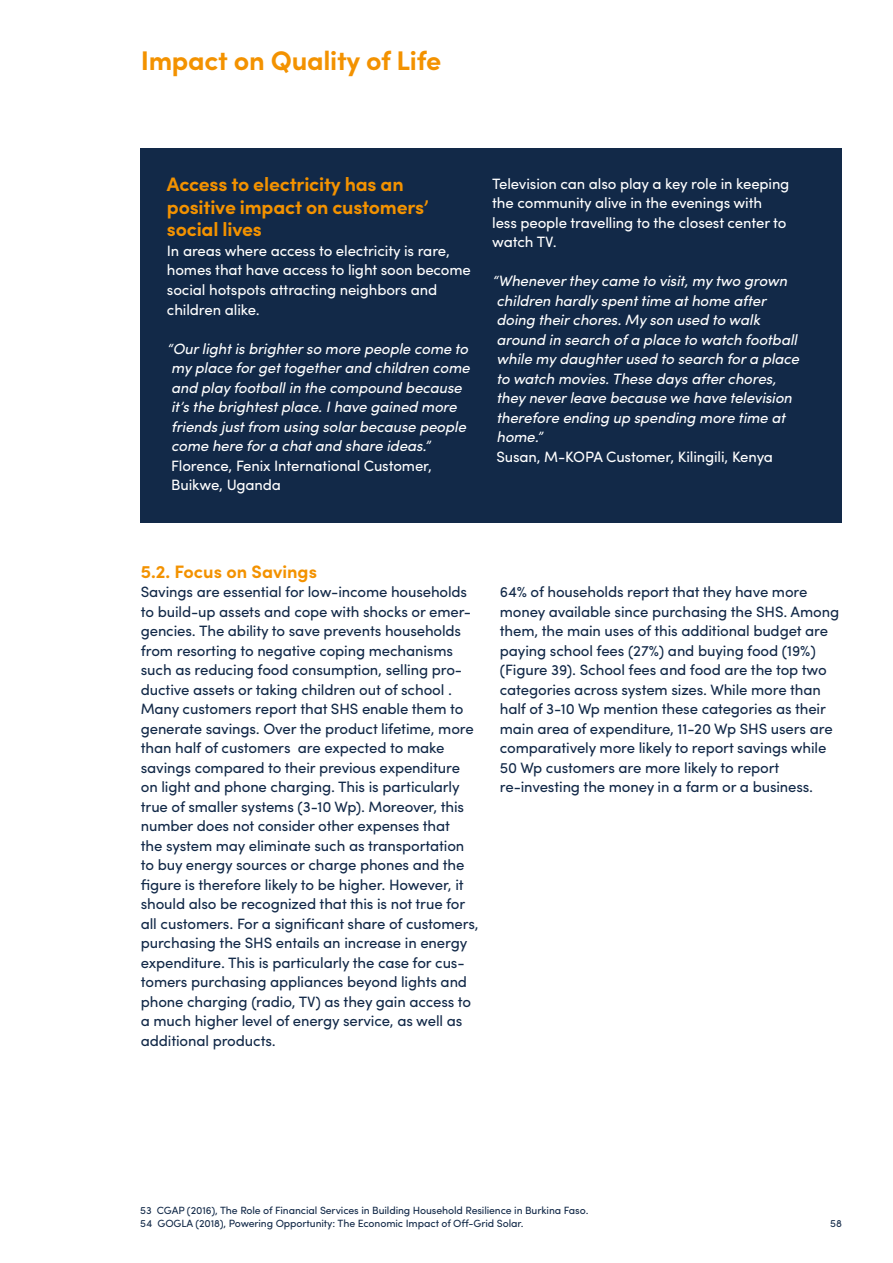
<style>
.page{position:relative;width:893px;height:1263px;background:#fff}
.page>*{position:absolute;margin:0;border:0;box-sizing:border-box;transform-origin:0 0}
.t1{font:700 27px "Sofia Pro";letter-spacing:-.01em;color:#f39200}
.t2{font:700 19.5px/22.5px "Sofia Pro";letter-spacing:-.01em;color:#f39200}
.t3{font:700 18px "Sofia Pro";color:#f39200}
.t4{font:15px/19.5px "Sofia Pro";letter-spacing:-.01em;color:#122948}
.t5{font:italic 15px/19.5px "Sofia Pro";letter-spacing:-.01em;color:#fff}
.t6{font:15px/19.5px "Sofia Pro";letter-spacing:-.01em;color:#fff}
.t7{font:10.5px/13.5px "Sofia Pro";letter-spacing:-.01em;color:#122948}
</style>
<div class="page">
<div style="left:141px;top:149px;width:701px;height:374px;background:#122948"></div>
<h1 class="t1" style="left:141px;top:40px;width:302px">Impact on Quality of Life</h1>
<h2 class="t2" style="left:167px;top:172px;width:263px">Access to electricity has an positive impact on customers’ social lives</h2>
<p class="t6" style="left:167px;top:240px;width:305px">In areas where access to electricity is rare, homes that have access to light soon become social hotspots attracting neighbors and children alike.</p>
<p class="t5" style="left:167px;top:337px;width:304px">“Our light is brighter so more people come to my place for get together and children come and play football in the compound because it’s the brightest place. I have gained more friends just from using solar because people come here for a chat and share ideas.”</p>
<p class="t6" style="left:171px;top:454px;width:262px">Florence, Fenix International Customer,<br>Buikwe, Uganda</p>
<p class="t6" style="left:492px;top:173px;width:299px">Television can also play a key role in keeping the community alive in the evenings with less people travelling to the closest center to watch TV.</p>
<p class="t5" style="left:492px;top:270px;width:309px">“Whenever they came to visit, my two grown children hardly spent time at home after doing their chores. My son used to walk around in search of a place to watch football while my daughter used to search for a place to watch movies. These days after chores, they never leave because we have television therefore ending up spending more time at home.”</p>
<p class="t6" style="left:496px;top:446px;width:278px">Susan, M-KOPA Customer, Kilingili, Kenya</p>
<p class="t3" style="left:141px;top:557px;width:178px">5.2. Focus on Savings</p>
<p class="t4" style="left:141px;top:581px;width:339px">Savings are essential for low-income households to build-up assets and cope with shocks or emer&shy;gencies. The ability to save prevents households from resorting to negative coping mechanisms such as reducing food consumption, selling pro&shy;ductive assets or taking children out of school .<br>Many customers report that SHS enable them to generate savings. Over the product lifetime, more than half of customers are expected to make savings compared to their previous expenditure on light and phone charging. This is particularly true of smaller systems (3-10 Wp). Moreover, this number does not consider other expenses that<br>the system may eliminate such as transportation to buy energy sources or charge phones and the figure is therefore likely to be higher. However, it should also be recognized that this is not true for all customers. For a significant share of customers, purchasing the SHS entails an increase in energy expenditure. This is particularly the case for cus&shy;tomers purchasing appliances beyond lights and phone charging (radio, TV) as they gain access to a much higher level of energy service, as well as additional products.</p>
<p class="t4" style="left:500px;top:581px;width:341px">64% of households report that they have more money available since purchasing the SHS. Among them, the main uses of this additional budget are paying school fees (27%) and buying food (19%) (Figure 39). School fees and food are the top two categories across system sizes. While more than half of 3-10 Wp mention these categories as their main area of expenditure, 11-20 Wp SHS users are comparatively more likely to report savings while 50 Wp customers are more likely to report re-investing the money in a farm or a business.</p>
<p class="t7" style="left:140px;top:1202px;width:450px">53 CGAP (2016), The Role of Financial Services in Building Household Resilience in Burkina Faso.<br>54 GOGLA (2018), Powering Opportunity: The Economic Impact of Off-Grid Solar.</p>
<p class="t7" style="left:830px;top:1216px;width:13px">58</p>
</div>
